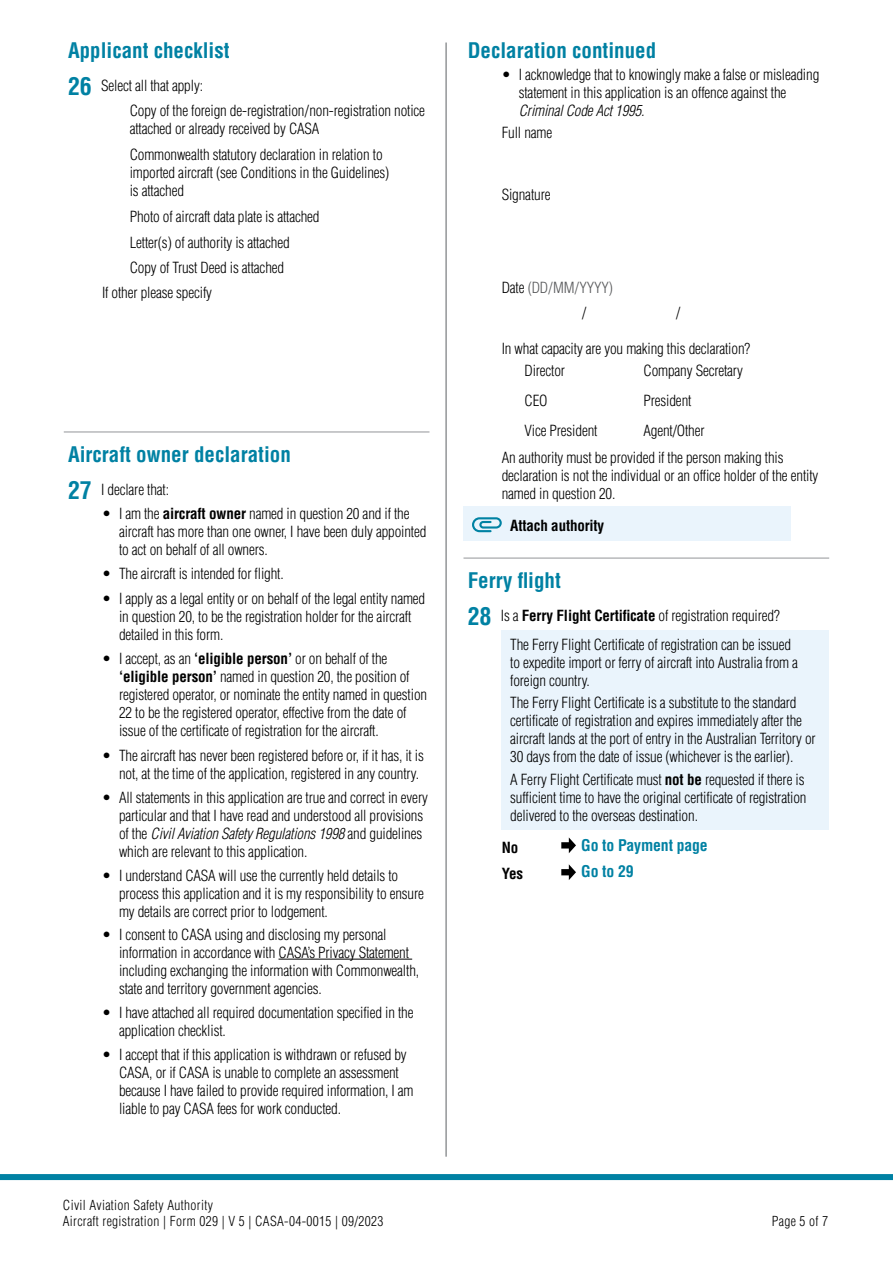
<style>
.page{position:relative;width:893px;height:1263px;background:#fff}
.page>*{position:absolute;margin:0;border:0;box-sizing:border-box;transform-origin:0 0}
.Sub-H_Cont_Bold_blue_14pt{font:700 condensed 21px "Helvetica LT Std";color:#0081a3}
.P_10pt{font:700 condensed 15.75px "Helvetica LT Std";letter-spacing:-.01em;color:#0081a3}
.Bullets_Indent_13mm_10pt{font:300 condensed 15px/18px "Helvetica LT Std";letter-spacing:-.01em;color:#000}
.P_10pt-2{font:300 condensed 15px/18px "Helvetica LT Std";letter-spacing:-.01em;color:#000}
.Multi-checkbox_Indent_9mm{font:300 condensed 15px/18px "Helvetica LT Std";letter-spacing:-.01em;color:#000}
.P_Indent_9mm_10pt_SA1mm{font:300 condensed 15px/18px "Helvetica LT Std";letter-spacing:-.01em;color:#000}
._2SH__P_Indent_9mm_10pt{font:300 condensed 15px "Helvetica LT Std";letter-spacing:-.01em;color:#000}
.P_BODY_10pt_black_light{font:300 condensed 15px "Helvetica LT Std";letter-spacing:-.01em;color:#000}
.P_Indent_9mm_10pt_SA0mm{font:300 condensed 15px "Helvetica LT Std";letter-spacing:-.01em;color:#000}
.P_Indent_9mm_10pt_SA1mm-2{font:300 condensed 15px "Helvetica LT Std";letter-spacing:-.01em;color:#58595b}
.Attached_note_10pt_Bold{font:700 condensed 15px "Helvetica LT Std";letter-spacing:-.01em;color:#000}
.P_Indent_9mm_10pt_SA0mm-2{font:700 condensed 15px "Helvetica LT Std";color:#000}
.N_Y_Checkbox_line{font:700 condensed 15px "Helvetica LT Std";color:#000}
.t1{font:300 condensed 13.5px/16.5px "Helvetica LT Std";letter-spacing:.025em;color:#000}
.s1{font-weight:700;font-size:24px;color:#0081a3}
.s2{font-weight:700}
.s3{font-style:italic}
.s4{color:#000}
</style>
<div class="page">
<div style="left:0;top:1174px;width:893px;height:6px;background:#0081a3"></div>
<hr style="left:445px;top:43px;width:2px;height:1114px;background:#939598">
<hr style="left:278px;top:959px;width:134px;height:1px;background:#000">
<hr style="left:64px;top:432px;width:365px;height:1px;background:#939598">
<div style="left:463px;top:506px;width:328px;height:34px;background:#eaf4fc"></div>
<hr style="left:463px;top:558px;width:366px;height:1px;background:#939598">
<div style="left:502px;top:630px;width:327px;height:200px;background:#eaf4fc"></div>
<svg style="left:561px;top:837px;width:15px;height:16px"></svg>
<svg style="left:561px;top:864px;width:15px;height:16px"></svg>
<p class="Sub-H_Cont_Bold_blue_14pt" style="left:68px;top:37px;width:163px">Applicant checklist</p>
<p class="_2SH__P_Indent_9mm_10pt" style="left:68px;top:76px;width:136px"><span class="s1">26</span> Select all that apply:</p>
<p class="Multi-checkbox_Indent_9mm" style="left:130px;top:102px;width:297px">Copy of the foreign de-registration/non-registration notice attached or already received by CASA</p>
<p class="Multi-checkbox_Indent_9mm" style="left:130px;top:146px;width:261px">Commonwealth statutory declaration in relation to imported aircraft (see Conditions in the Guidelines) is attached</p>
<p class="Multi-checkbox_Indent_9mm" style="left:130px;top:207px;width:191px">Photo of aircraft data plate is attached</p>
<p class="Multi-checkbox_Indent_9mm" style="left:130px;top:233px;width:161px">Letter(s) of authority is attached</p>
<p class="Multi-checkbox_Indent_9mm" style="left:130px;top:259px;width:156px">Copy of Trust Deed is attached</p>
<p class="P_Indent_9mm_10pt_SA1mm" style="left:102px;top:283px;width:111px">If other please specify</p>
<p class="Sub-H_Cont_Bold_blue_14pt" style="left:68px;top:441px;width:224px">Aircraft owner declaration</p>
<p class="_2SH__P_Indent_9mm_10pt" style="left:68px;top:480px;width:103px"><span class="s1">27</span> I declare that:</p>
<p class="Bullets_Indent_13mm_10pt" style="left:119px;top:504px;width:309px;text-indent:-17px">• I am the <span class="s2">aircraft owner</span> named in question 20 and if the aircraft has more than one owner, I have been duly appointed to act on behalf of all owners.</p>
<p class="Bullets_Indent_13mm_10pt" style="left:102px;top:565px;width:183px">• The aircraft is intended for flight.</p>
<p class="Bullets_Indent_13mm_10pt" style="left:119px;top:589px;width:308px;text-indent:-17px">• I apply as a legal entity or on behalf of the legal entity named in question 20, to be the registration holder for the aircraft detailed in this form.</p>
<p class="Bullets_Indent_13mm_10pt" style="left:119px;top:650px;width:310px;text-indent:-17px">• I accept, as an <span class="s2">‘eligible person’</span> or on behalf of the <span class="s2">‘eligible person’</span> named in question 20, the position of registered operator, or nominate the entity named in question 22 to be the registered operator, effective from the date of issue of the certificate of registration for the aircraft.</p>
<p class="Bullets_Indent_13mm_10pt" style="left:119px;top:746px;width:306px;text-indent:-17px">• The aircraft has never been registered before or, if it has, it is not, at the time of the application, registered in any country.</p>
<p class="Bullets_Indent_13mm_10pt" style="left:119px;top:788px;width:311px;text-indent:-17px">• All statements in this application are true and correct in every particular and that I have read and understood all provisions of the <span class="s3">Civil Aviation Safety Regulations 1998</span> and guidelines which are relevant to this application.</p>
<p class="Bullets_Indent_13mm_10pt" style="left:119px;top:867px;width:306px;text-indent:-17px">• I understand CASA will use the currently held details to process this application and it is my responsibility to ensure my details are correct prior to lodgement.</p>
<p class="Bullets_Indent_13mm_10pt" style="left:119px;top:925px;width:302px;text-indent:-17px">• I consent to CASA using and disclosing my personal information in accordance with CASA’s Privacy Statement including exchanging the information with Commonwealth, state and territory government agencies.</p>
<p class="Bullets_Indent_13mm_10pt" style="left:119px;top:1003px;width:296px;text-indent:-17px">• I have attached all required documentation specified in the application checklist.</p>
<p class="Bullets_Indent_13mm_10pt" style="left:119px;top:1046px;width:296px;text-indent:-17px">• I accept that if this application is withdrawn or refused by CASA, or if CASA is unable to complete an assessment because I have failed to provide required information, I am liable to pay CASA fees for work conducted.</p>
<p class="t1" style="left:63px;top:1197px;width:322px">Civil Aviation Safety Authority<br>Aircraft registration | Form 029 | V 5 | CASA-04-0015 | 09/2023</p>
<p class="Sub-H_Cont_Bold_blue_14pt" style="left:468px;top:37px;width:190px">Declaration continued</p>
<p class="Bullets_Indent_13mm_10pt" style="left:519px;top:65px;width:302px;text-indent:-17px">• I acknowledge that to knowingly make a false or misleading statement in this application is an offence against the<br><span class="s3">Criminal Code Act 1995.</span></p>
<p class="P_Indent_9mm_10pt_SA1mm" style="left:502px;top:124px;width:52px">Full name</p>
<p class="P_Indent_9mm_10pt_SA1mm" style="left:502px;top:185px;width:50px">Signature</p>
<p class="P_Indent_9mm_10pt_SA1mm-2" style="left:502px;top:278px;width:113px"><span class="s4">Date</span> (DD/MM/YYYY)</p>
<p class="P_Indent_9mm_10pt_SA1mm" style="left:582px;top:304px;width:6px">/</p>
<p class="P_Indent_9mm_10pt_SA1mm" style="left:676px;top:304px;width:6px">/</p>
<p class="P_Indent_9mm_10pt_SA0mm" style="left:502px;top:339px;width:250px">In what capacity are you making this declaration?</p>
<p class="P_BODY_10pt_black_light" style="left:524px;top:362px;width:42px">Director</p>
<p class="P_BODY_10pt_black_light" style="left:643px;top:362px;width:101px">Company Secretary</p>
<p class="P_BODY_10pt_black_light" style="left:524px;top:392px;width:25px">CEO</p>
<p class="P_BODY_10pt_black_light" style="left:643px;top:392px;width:49px">President</p>
<p class="P_BODY_10pt_black_light" style="left:524px;top:422px;width:75px">Vice President</p>
<p class="P_BODY_10pt_black_light" style="left:643px;top:422px;width:62px">Agent/Other</p>
<p class="P_Indent_9mm_10pt_SA1mm" style="left:502px;top:448px;width:318px">An authority must be provided if the person making this declaration is not the individual or an office holder of the entity named in question 20.</p>
<p class="Attached_note_10pt_Bold" style="left:510px;top:516px;width:96px">Attach authority</p>
<p class="Sub-H_Cont_Bold_blue_14pt" style="left:468px;top:567px;width:95px">Ferry flight</p>
<p class="_2SH__P_Indent_9mm_10pt" style="left:468px;top:606px;width:314px"><span class="s1">28</span> Is a <span class="s2">Ferry Flight Certificate</span> of registration required?</p>
<p class="P_10pt-2" style="left:510px;top:636px;width:289px">The Ferry Flight Certificate of registration can be issued to expedite import or ferry of aircraft into Australia from a foreign country.</p>
<p class="P_10pt-2" style="left:510px;top:694px;width:307px">The Ferry Flight Certificate is a substitute to the standard certificate of registration and expires immediately after the aircraft lands at the port of entry in the Australian Territory or 30 days from the date of issue (whichever is the earlier).</p>
<p class="P_10pt-2" style="left:510px;top:770px;width:298px">A Ferry Flight Certificate must <span class="s2">not be</span> requested if there is sufficient time to have the original certificate of registration delivered to the overseas destination.</p>
<p class="N_Y_Checkbox_line" style="left:502px;top:838px;width:18px">No</p>
<p class="P_10pt" style="left:581px;top:835px;width:128px">Go to Payment page</p>
<p class="P_Indent_9mm_10pt_SA0mm-2" style="left:502px;top:864px;width:23px">Yes</p>
<p class="P_10pt" style="left:581px;top:862px;width:54px">Go to 29</p>
<p class="t1" style="left:772px;top:1213px;width:58px">Page 5 of 7</p>
</div>
